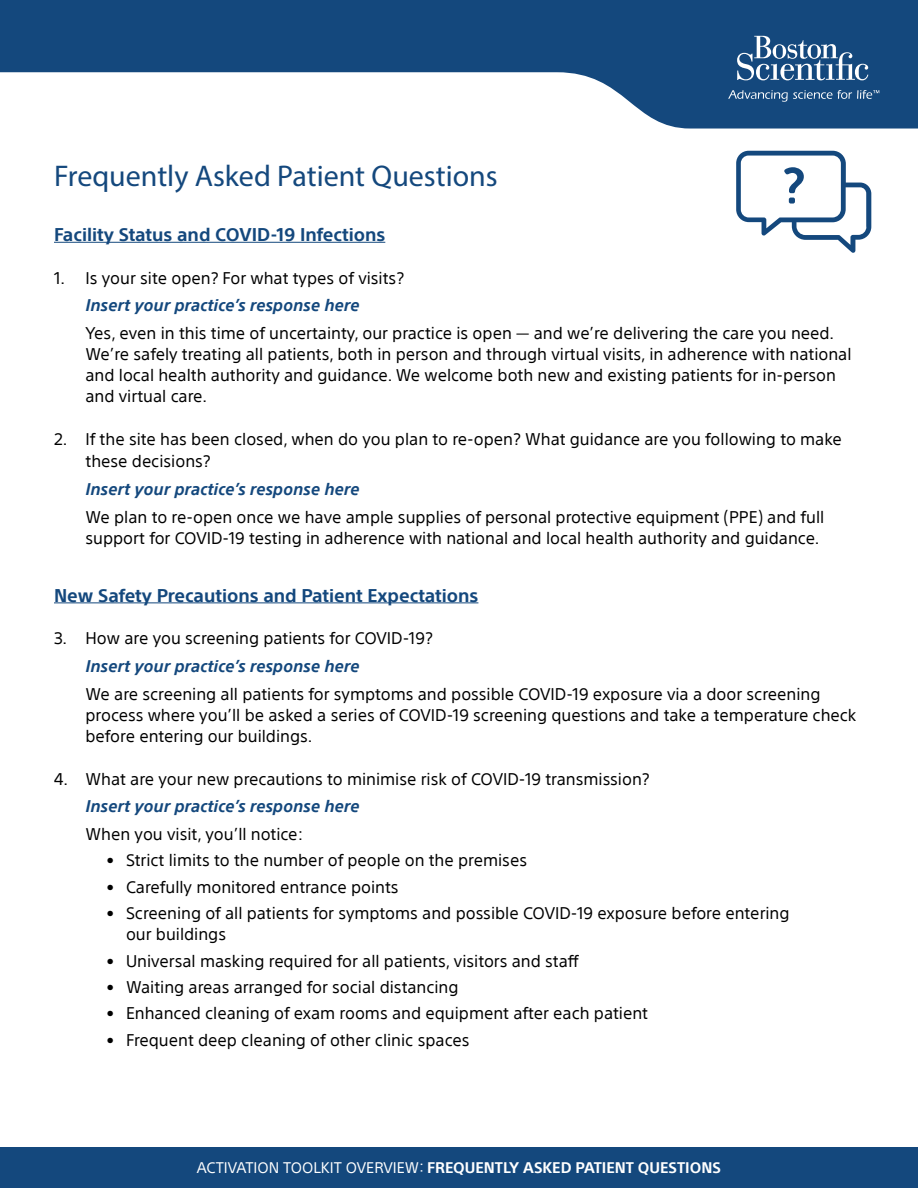
<style>
.page{position:relative;width:918px;height:1188px;background:#fff}
.page>*{position:absolute;margin:0;border:0;box-sizing:border-box;transform-origin:0 0}
.t1{font:30px "Myriad Pro";color:#14487d}
.t2{font:700 18px "SST";color:#14487d}
.t3{font:16.5px/21px "SST";color:#000}
.t4{font:italic 700 16.5px "SST";color:#14487d}
.t5{font:700 15px "SST";color:#fff}
.s1{font-weight:400}
</style>
<div class="page">
<svg style="left:0;top:0;width:918px;height:129px;fill:#14487d"></svg>
<svg style="left:737px;top:36px;width:131px;height:44px"></svg>
<svg style="left:728px;top:90px;width:151px;height:12px;background:#3e6894"></svg>
<hr style="left:54px;top:242px;width:331px;height:1px;background:#14487d">
<hr style="left:54px;top:602px;width:424px;height:1px;background:#14487d">
<div style="left:0;top:1148px;width:918px;height:40px;background:#14487d"></div>
<svg style="left:736px;top:151px;width:135px;height:102px"></svg>
<h1 class="t1" style="left:54px;top:157px;width:445px">Frequently Asked Patient Questions</h1>
<p class="t2" style="left:54px;top:224px;width:333px">Facility Status and COVID-19 Infections</p>
<p class="t3" style="left:54px;top:267px;width:352px">1. Is your site open? For what types of visits?</p>
<p class="t4" style="left:85px;top:296px;width:275px">Insert your practice’s response here</p>
<p class="t3" style="left:85px;top:323px;width:768px">Yes, even in this time of uncertainty, our practice is open — and we’re delivering the care you need.<br>We’re safely treating all patients, both in person and through virtual visits, in adherence with national and local health authority and guidance. We welcome both new and existing patients for in-person and virtual care.</p>
<p class="t3" style="left:85px;top:428px;width:758px;line-height:22.5px;text-indent:-31px">2. If the site has been closed, when do you plan to re-open? What guidance are you following to make these decisions?</p>
<p class="t4" style="left:85px;top:480px;width:275px">Insert your practice’s response here</p>
<p class="t3" style="left:85px;top:506px;width:740px">We plan to re-open once we have ample supplies of personal protective equipment (PPE) and full support for COVID-19 testing in adherence with national and local health authority and guidance.</p>
<p class="t2" style="left:54px;top:584px;width:426px">New Safety Precautions and Patient Expectations</p>
<p class="t3" style="left:54px;top:628px;width:380px">3. How are you screening patients for COVID-19?</p>
<p class="t4" style="left:85px;top:656px;width:275px">Insert your practice’s response here</p>
<p class="t3" style="left:85px;top:683px;width:772px">We are screening all patients for symptoms and possible COVID-19 exposure via a door screening process where you’ll be asked a series of COVID-19 screening questions and take a temperature check before entering our buildings.</p>
<p class="t3" style="left:54px;top:768px;width:597px">4. What are your new precautions to minimise risk of COVID-19 transmission?</p>
<p class="t4" style="left:85px;top:797px;width:275px">Insert your practice’s response here</p>
<p class="t3" style="left:85px;top:823px;width:219px">When you visit, you’ll notice:</p>
<p class="t3" style="left:107px;top:850px;width:422px">• Strict limits to the number of people on the premises</p>
<p class="t3" style="left:107px;top:876px;width:294px">• Carefully monitored entrance points</p>
<p class="t3" style="left:126px;top:903px;width:665px;text-indent:-20px">• Screening of all patients for symptoms and possible COVID-19 exposure before entering our buildings</p>
<p class="t3" style="left:107px;top:950px;width:474px">• Universal masking required for all patients, visitors and staff</p>
<p class="t3" style="left:107px;top:977px;width:354px">• Waiting areas arranged for social distancing</p>
<p class="t3" style="left:107px;top:1003px;width:543px">• Enhanced cleaning of exam rooms and equipment after each patient</p>
<p class="t3" style="left:107px;top:1029px;width:365px">• Frequent deep cleaning of other clinic spaces</p>
<p class="t5" style="left:197px;top:1158px;width:526px"><span class="s1">ACTIVATION TOOLKIT OVERVIEW:</span> FREQUENTLY ASKED PATIENT QUESTIONS</p>
</div>
